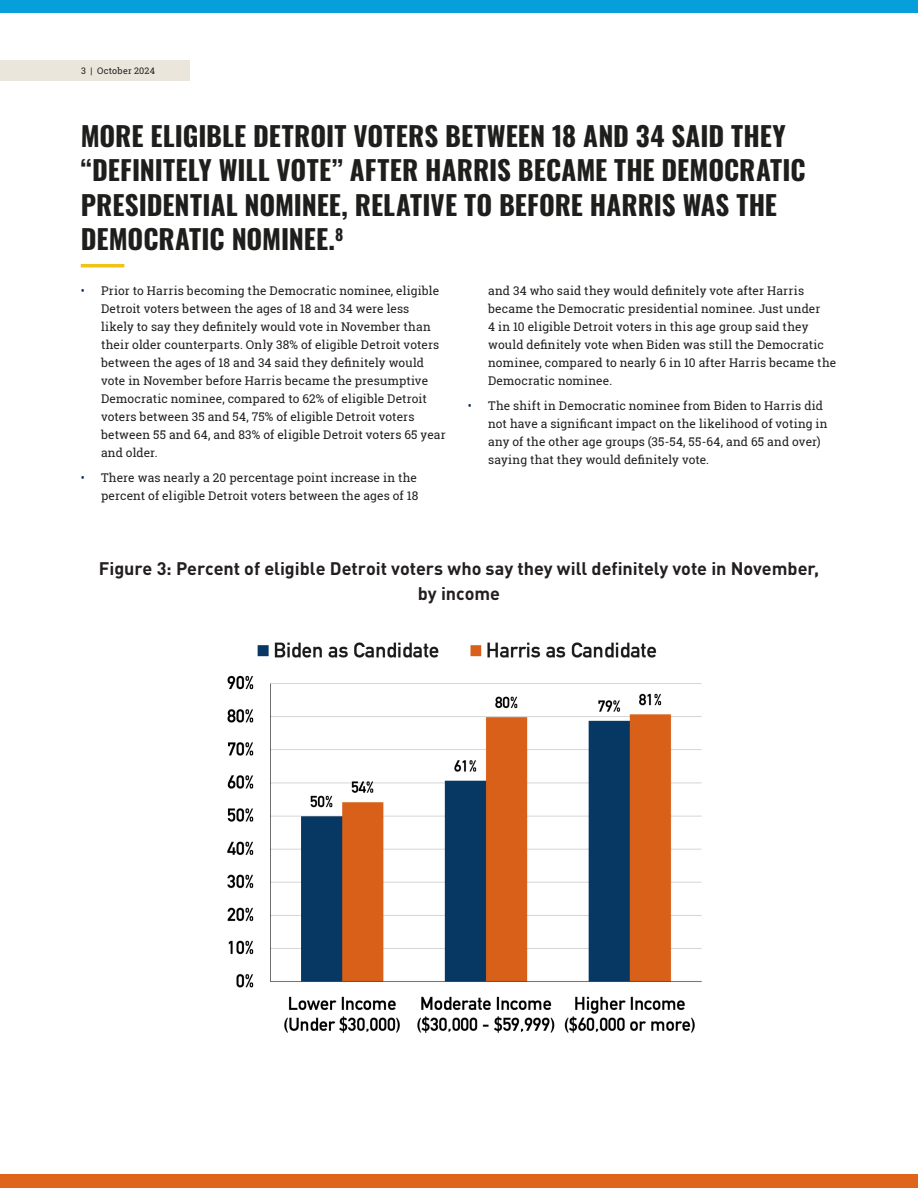
<style>
.page{position:relative;width:918px;height:1188px;background:#fff}
.page>*{position:absolute;margin:0;border:0;box-sizing:border-box;transform-origin:0 0}
.headline{font:27px/34.5px "Oswald";color:#1e1e1d}
.t1{font:700 18px "DINOT";color:#231f20}
.t2{font:12px/18px "Roboto Slab";letter-spacing:.01em;color:#231f20}
.t3{font:9px "Roboto Slab";letter-spacing:.025em;color:#231f20}
.s1{color:#082e5e}
</style>
<div class="page">
<hr style="left:81px;top:264px;width:43px;height:3px;background:#f1c315">
<img style="left:227px;top:642px;width:475px;height:391px">
<div style="left:0;top:61px;width:190px;height:20px;background:#ebe6db"></div>
<div style="left:0;top:1174px;width:918px;height:14px;background:#df651c"></div>
<div style="left:0;top:0;width:918px;height:14px;background:#069edb"></div>
<p class="t3" style="left:81px;top:65px;width:76px">3 | October 2024</p>
<p class="headline" style="left:81px;top:116px;width:726px">MORE ELIGIBLE DETROIT VOTERS BETWEEN 18 AND 34 SAID THEY “DEFINITELY WILL VOTE” AFTER HARRIS BECAME THE DEMOCRATIC PRESIDENTIAL NOMINEE, RELATIVE TO BEFORE HARRIS WAS THE DEMOCRATIC NOMINEE.<sup>8</sup></p>
<p class="t2" style="left:101px;top:282px;width:346px;text-indent:-20px"><span class="s1">•</span> Prior to Harris becoming the Democratic nominee, eligible Detroit voters between the ages of 18 and 34 were less<br>likely to say they definitely would vote in November than their older counterparts. Only 38% of eligible Detroit voters between the ages of 18 and 34 said they definitely would vote in November before Harris became the presumptive Democratic nominee, compared to 62% of eligible Detroit voters between 35 and 54, 75% of eligible Detroit voters between 55 and 64, and 83% of eligible Detroit voters 65 year and older.</p>
<p class="t2" style="left:81px;top:469px;width:339px;text-align:right"><span class="s1">•</span> There was nearly a 20 percentage point increase in the percent of eligible Detroit voters between the ages of 18</p>
<p class="t2" style="left:488px;top:282px;width:350px">and 34 who said they would definitely vote after Harris became the Democratic presidential nominee. Just under<br>4 in 10 eligible Detroit voters in this age group said they would definitely vote when Biden was still the Democratic nominee, compared to nearly 6 in 10 after Harris became the Democratic nominee.</p>
<p class="t2" style="left:488px;top:397px;width:341px;text-indent:-20px"><span class="s1">•</span> The shift in Democratic nominee from Biden to Harris did not have a significant impact on the likelihood of voting in any of the other age groups (35-54, 55-64, and 65 and over) saying that they would definitely vote.</p>
<p class="t1" style="left:99px;top:557px;width:722px">Figure 3: Percent of eligible Detroit voters who say they will definitely vote in November,</p>
<p class="t1" style="left:418px;top:581px;width:84px">by income</p>
</div>
